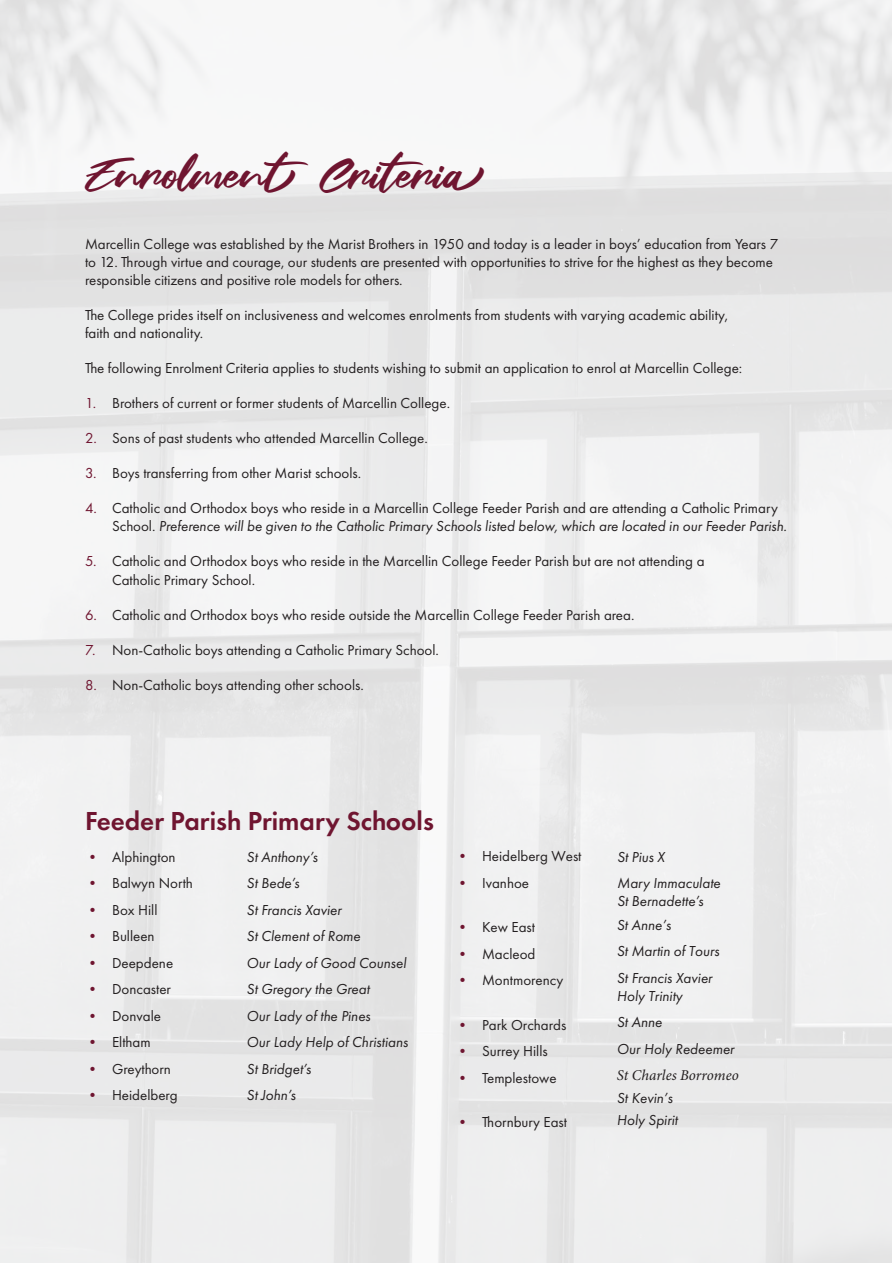
<style>
.page{position:relative;width:893px;height:1263px;background:#fff}
.page>*{position:absolute;margin:0;border:0;box-sizing:border-box;transform-origin:0 0}
.t1{font:45px "Fair Prosper";color:#6f1530}
.t2{font:600 27px "Futura PT";color:#6f1530}
.t3{font:15px/18px "Futura PT";color:#231f20}
.t4{font:italic 15px/26.5px "Futura PT";color:#231f20}
.t5{font:italic 15px "Minion Pro";color:#231f20}
.s1{color:#6f1530}
.s2{font-style:italic}
</style>
<div class="page">
<h1 class="t1" style="left:85px;top:151px;width:405px">Enrolment Criteria</h1>
<p class="t3" style="left:85px;top:235px;width:695px">Marcellin College was established by the Marist Brothers in 1950 and today is a leader in boys’ education from Years 7 to 12. Through virtue and courage, our students are presented with opportunities to strive for the highest as they become responsible citizens and positive role models for others.</p>
<p class="t3" style="left:85px;top:306px;width:645px">The College prides itself on inclusiveness and welcomes enrolments from students with varying academic ability, faith and nationality.</p>
<p class="t3" style="left:85px;top:359px;width:659px">The following Enrolment Criteria applies to students wishing to submit an application to enrol at Marcellin College:</p>
<p class="t3" style="left:85px;top:394px;width:367px"><span class="s1">1.</span> Brothers of current or former students of Marcellin College.</p>
<p class="t3" style="left:85px;top:429px;width:344px"><span class="s1">2.</span> Sons of past students who attended Marcellin College.</p>
<p class="t3" style="left:85px;top:464px;width:278px"><span class="s1">3.</span> Boys transferring from other Marist schools.</p>
<p class="t3" style="left:112px;top:499px;width:676px;text-indent:-27px"><span class="s1">4.</span> Catholic and Orthodox boys who reside in a Marcellin College Feeder Parish and are attending a Catholic Primary<br>School. <span class="s2">Preference will be given to the Catholic Primary Schools listed below, which are located in our Feeder Parish.</span></p>
<p class="t3" style="left:112px;top:552px;width:594px;text-indent:-27px"><span class="s1">5.</span> Catholic and Orthodox boys who reside in the Marcellin College Feeder Parish but are not attending a<br>Catholic Primary School.</p>
<p class="t3" style="left:85px;top:605px;width:551px"><span class="s1">6.</span> Catholic and Orthodox boys who reside outside the Marcellin College Feeder Parish area.</p>
<p class="t3" style="left:85px;top:640px;width:355px"><span class="s1">7.</span> Non-Catholic boys attending a Catholic Primary School.</p>
<p class="t3" style="left:85px;top:675px;width:280px"><span class="s1">8.</span> Non-Catholic boys attending other schools.</p>
<h2 class="t2" style="left:85px;top:804px;width:350px">Feeder Parish Primary Schools</h2>
<p class="t3" style="left:85px;top:847px;width:92px"><span class="s1">•</span> Alphington</p>
<p class="t4" style="left:247px;top:843px;width:73px">St Anthony’s</p>
<p class="t3" style="left:85px;top:874px;width:109px"><span class="s1">•</span> Balwyn North</p>
<p class="t4" style="left:247px;top:870px;width:54px">St Bede’s</p>
<p class="t3" style="left:85px;top:900px;width:74px"><span class="s1">•</span> Box Hill</p>
<p class="t4" style="left:247px;top:896px;width:96px">St Francis Xavier</p>
<p class="t3" style="left:85px;top:927px;width:71px"><span class="s1">•</span> Bulleen</p>
<p class="t4" style="left:247px;top:923px;width:115px">St Clement of Rome</p>
<p class="t3" style="left:85px;top:953px;width:90px"><span class="s1">•</span> Deepdene</p>
<p class="t4" style="left:247px;top:949px;width:161px">Our Lady of Good Counsel</p>
<p class="t3" style="left:85px;top:980px;width:87px"><span class="s1">•</span> Doncaster</p>
<p class="t4" style="left:247px;top:976px;width:124px">St Gregory the Great</p>
<p class="t3" style="left:85px;top:1006px;width:77px"><span class="s1">•</span> Donvale</p>
<p class="t4" style="left:247px;top:1002px;width:125px">Our Lady of the Pines</p>
<p class="t3" style="left:85px;top:1033px;width:67px"><span class="s1">•</span> Eltham</p>
<p class="t4" style="left:247px;top:1029px;width:163px">Our Lady Help of Christians</p>
<p class="t3" style="left:85px;top:1059px;width:87px"><span class="s1">•</span> Greythorn</p>
<p class="t4" style="left:247px;top:1055px;width:66px">St Bridget’s</p>
<p class="t3" style="left:85px;top:1086px;width:94px"><span class="s1">•</span> Heidelberg</p>
<p class="t4" style="left:247px;top:1082px;width:51px">St John’s</p>
<p class="t3" style="left:455px;top:847px;width:128px"><span class="s1">•</span> Heidelberg West</p>
<p class="t3" style="left:455px;top:874px;width:76px"><span class="s1">•</span> Ivanhoe</p>
<p class="t3" style="left:455px;top:918px;width:82px"><span class="s1">•</span> Kew East</p>
<p class="t3" style="left:455px;top:945px;width:82px"><span class="s1">•</span> Macleod</p>
<p class="t3" style="left:455px;top:971px;width:110px"><span class="s1">•</span> Montmorency</p>
<p class="t3" style="left:455px;top:1016px;width:113px"><span class="s1">•</span> Park Orchards</p>
<p class="t3" style="left:455px;top:1042px;width:94px"><span class="s1">•</span> Surrey Hills</p>
<p class="t3" style="left:455px;top:1069px;width:103px"><span class="s1">•</span> Templestowe</p>
<p class="t3" style="left:455px;top:1113px;width:114px"><span class="s1">•</span> Thornbury East</p>
<p class="t4" style="left:617px;top:843px;width:105px">St Pius X<br>Mary Immaculate</p>
<p class="t4" style="left:617px;top:888px;width:88px">St Bernadette’s</p>
<p class="t4" style="left:617px;top:911px;width:104px">St Anne’s<br>St Martin of Tours<br>St Francis Xavier</p>
<p class="t4" style="left:617px;top:982px;width:119px">Holy Trinity<br>St Anne<br>Our Holy Redeemer</p>
<p class="t5" style="left:617px;top:1065px;width:123px">St Charles Borromeo</p>
<p class="t4" style="left:617px;top:1086px;width:62px;line-height:22.5px">St Kevin’s<br>Holy Spirit</p>
</div>
